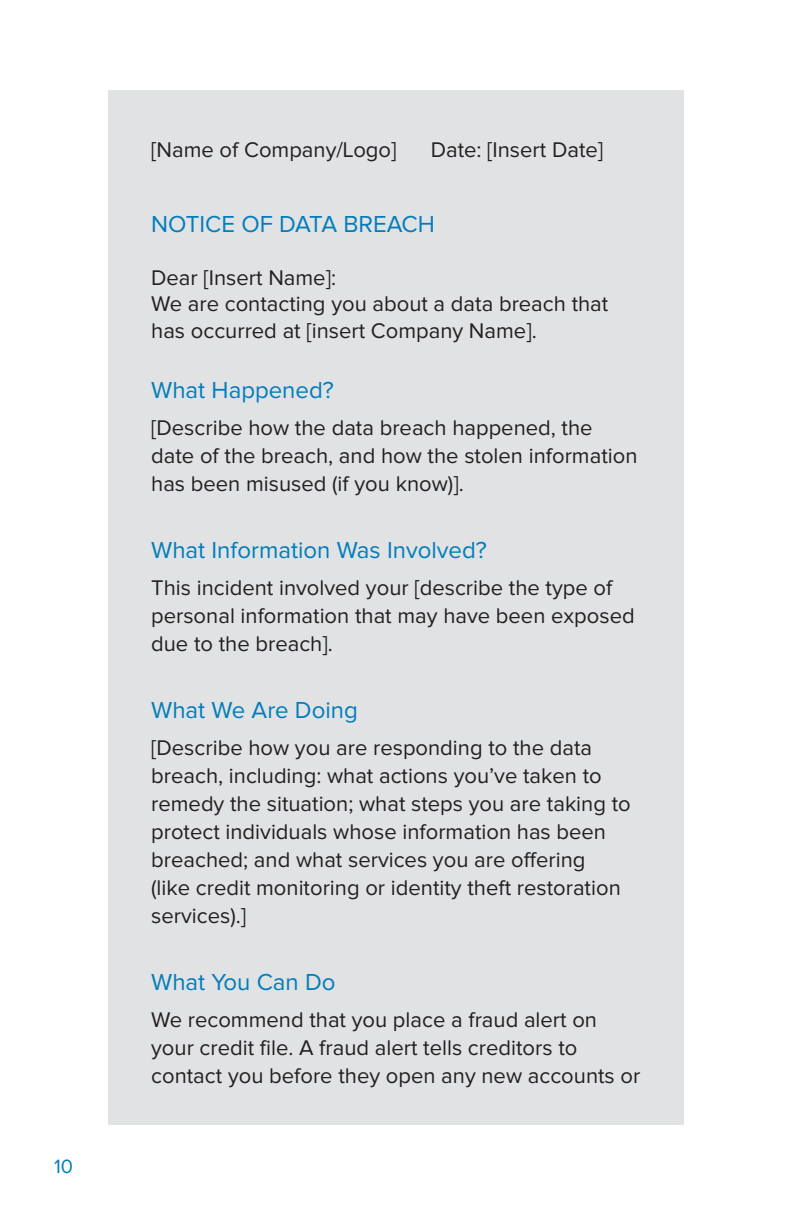
<style>
.page{position:relative;width:792px;height:1224px;background:#fff}
.page>*{position:absolute;margin:0;border:0;box-sizing:border-box;transform-origin:0 0}
.t1{font:24px "Proxima Nova";color:#007dbb}
.t2{font:22px/28px "Proxima Nova";color:#231f20}
.t3{font:20px "Proxima Nova";color:#007dbb}
</style>
<div class="page">
<div style="left:108px;top:90px;width:576px;height:1035px;background:#e1e2e4"></div>
<p class="t3" style="left:54px;top:1156px;width:21px">10</p>
<p class="t2" style="left:151px;top:136px;width:247px">[Name of Company/Logo]</p>
<p class="t2" style="left:431px;top:136px;width:174px">Date: [Insert Date]</p>
<p class="t1" style="left:151px;top:211px;width:285px">NOTICE OF DATA BREACH</p>
<p class="t2" style="left:151px;top:265px;width:459px;line-height:26.4px">Dear [Insert Name]:<br>We are contacting you about a data breach that has occurred at [insert Company Name].</p>
<p class="t1" style="left:151px;top:376px;width:184px">What Happened?</p>
<p class="t2" style="left:151px;top:414px;width:488px">[Describe how the data breach happened, the date of the breach, and how the stolen information has been misused (if you know)].</p>
<p class="t1" style="left:151px;top:536px;width:337px">What Information Was Involved?</p>
<p class="t2" style="left:151px;top:574px;width:485px">This incident involved your [describe the type of personal information that may have been exposed due to the breach].</p>
<p class="t1" style="left:151px;top:696px;width:208px">What We Are Doing</p>
<p class="t2" style="left:151px;top:734px;width:481px">[Describe how you are responding to the data breach, including: what actions you’ve taken to remedy the situation; what steps you are taking to protect individuals whose information has been breached; and what services you are offering<br>(like credit monitoring or identity theft restoration services).]</p>
<p class="t1" style="left:151px;top:968px;width:186px">What You Can Do</p>
<p class="t2" style="left:151px;top:1006px;width:491px">We recommend that you place a fraud alert on your credit file. A fraud alert tells creditors to contact you before they open any new accounts or</p>
</div>
